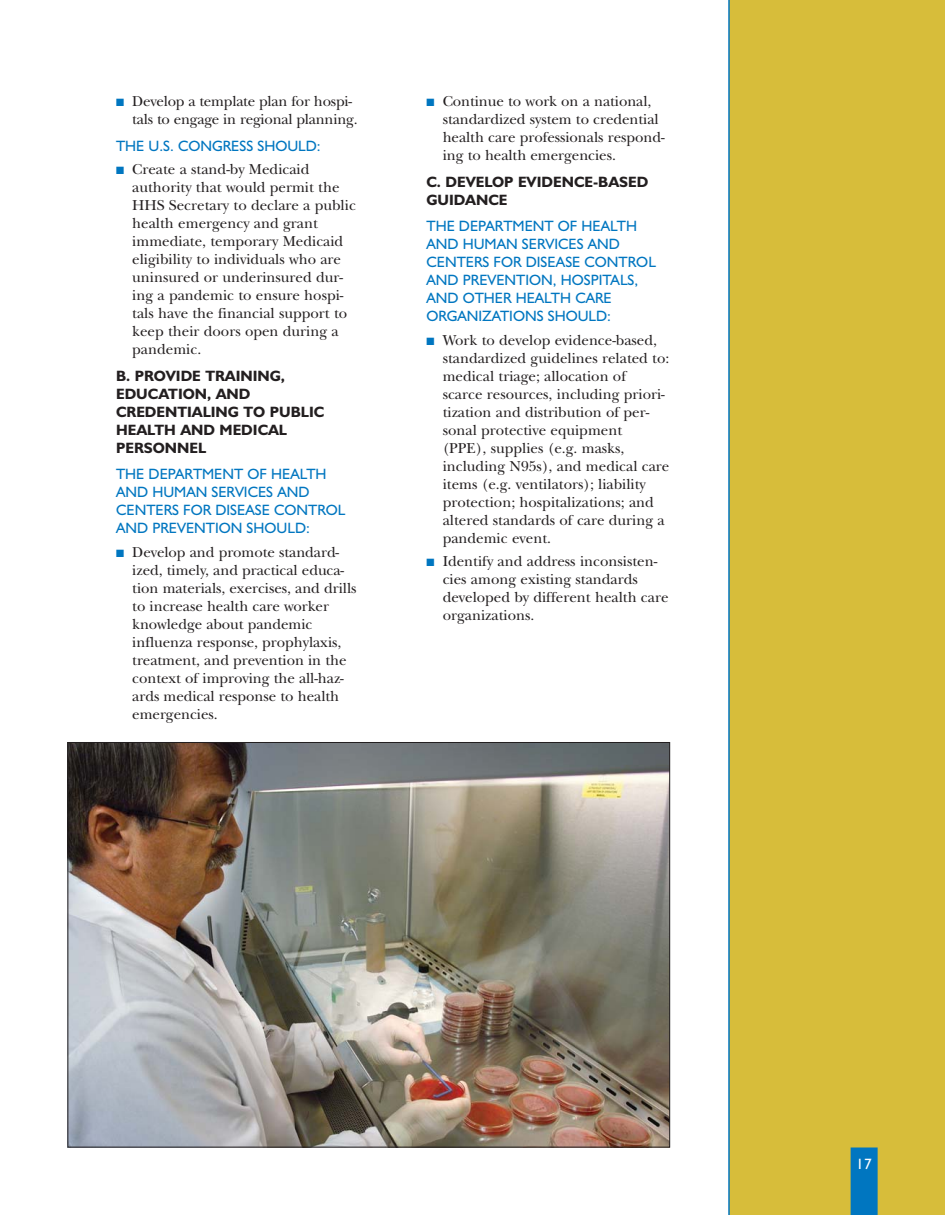
<style>
.page{position:relative;width:945px;height:1215px;background:#fff}
.page>*{position:absolute;margin:0;border:0;box-sizing:border-box;transform-origin:0 0}
.t1{font:15px/18px "New Baskerville";color:#231f20}
.t2{font:15px/18px "Humanist 521 BT";color:#0076c0}
.t3{font:700 15px/18px "Humanist 521 BT";color:#231f20}
.t4{font:15px "Humanist 521 BT";color:#fff}
.s1{color:#0076c0}
</style>
<div class="page">
<div style="left:729px;top:0;width:216px;height:1215px;background:#d7bd3a"></div>
<div style="left:851px;top:1148px;width:27px;height:67px;background:#0076c0"></div>
<hr style="left:728px;top:0;width:2px;height:1215px;background:#0076c0">
<img style="left:70px;top:744px;width:598px;height:402px">
<p class="t1" style="left:132px;top:94px;width:227px;text-indent:-16px"><span class="s1">■</span> Develop a template plan for hospi&shy;tals to engage in regional planning.</p>
<p class="t2" style="left:116px;top:138px;width:206px">THE U.S. CONGRESS SHOULD:</p>
<p class="t1" style="left:132px;top:162px;width:225px;text-indent:-16px"><span class="s1">■</span> Create a stand-by Medicaid authority that would permit the<br>HHS Secretary to declare a public health emergency and grant immediate, temporary Medicaid eligibility to individuals who are uninsured or underinsured dur&shy;ing a pandemic to ensure hospi&shy;tals have the financial support to keep their doors open during a pandemic.</p>
<p class="t3" style="left:116px;top:368px;width:210px">B. PROVIDE TRAINING,<br>EDUCATION, AND<br>CREDENTIALING TO PUBLIC<br>HEALTH AND MEDICAL<br>PERSONNEL</p>
<p class="t2" style="left:116px;top:467px;width:231px">THE DEPARTMENT OF HEALTH<br>AND HUMAN SERVICES AND<br>CENTERS FOR DISEASE CONTROL<br>AND PREVENTION SHOULD:</p>
<p class="t1" style="left:132px;top:545px;width:226px;text-indent:-16px"><span class="s1">■</span> Develop and promote standard&shy;ized, timely, and practical educa&shy;tion materials, exercises, and drills to increase health care worker knowledge about pandemic influenza response, prophylaxis, treatment, and prevention in the context of improving the all-haz&shy;ards medical response to health emergencies.</p>
<p class="t1" style="left:443px;top:94px;width:223px;text-indent:-16px"><span class="s1">■</span> Continue to work on a national, standardized system to credential health care professionals respond&shy;ing to health emergencies.</p>
<p class="t3" style="left:426px;top:174px;width:223px">C. DEVELOP EVIDENCE-BASED<br>GUIDANCE</p>
<p class="t2" style="left:426px;top:219px;width:231px">THE DEPARTMENT OF HEALTH<br>AND HUMAN SERVICES AND<br>CENTERS FOR DISEASE CONTROL<br>AND PREVENTION, HOSPITALS,<br>AND OTHER HEALTH CARE<br>ORGANIZATIONS SHOULD:</p>
<p class="t1" style="left:443px;top:333px;width:228px;text-indent:-16px"><span class="s1">■</span> Work to develop evidence-based, standardized guidelines related to: medical triage; allocation of scarce resources, including priori&shy;tization and distribution of per&shy;sonal protective equipment (PPE), supplies (e.g. masks, including N95s), and medical care items (e.g. ventilators); liability protection; hospitalizations; and altered standards of care during a pandemic event.</p>
<p class="t1" style="left:443px;top:554px;width:227px;text-indent:-16px"><span class="s1">■</span> Identify and address inconsisten&shy;cies among existing standards developed by different health care organizations.</p>
<p class="t4" style="left:856px;top:1159px;width:17px">17</p>
</div>
